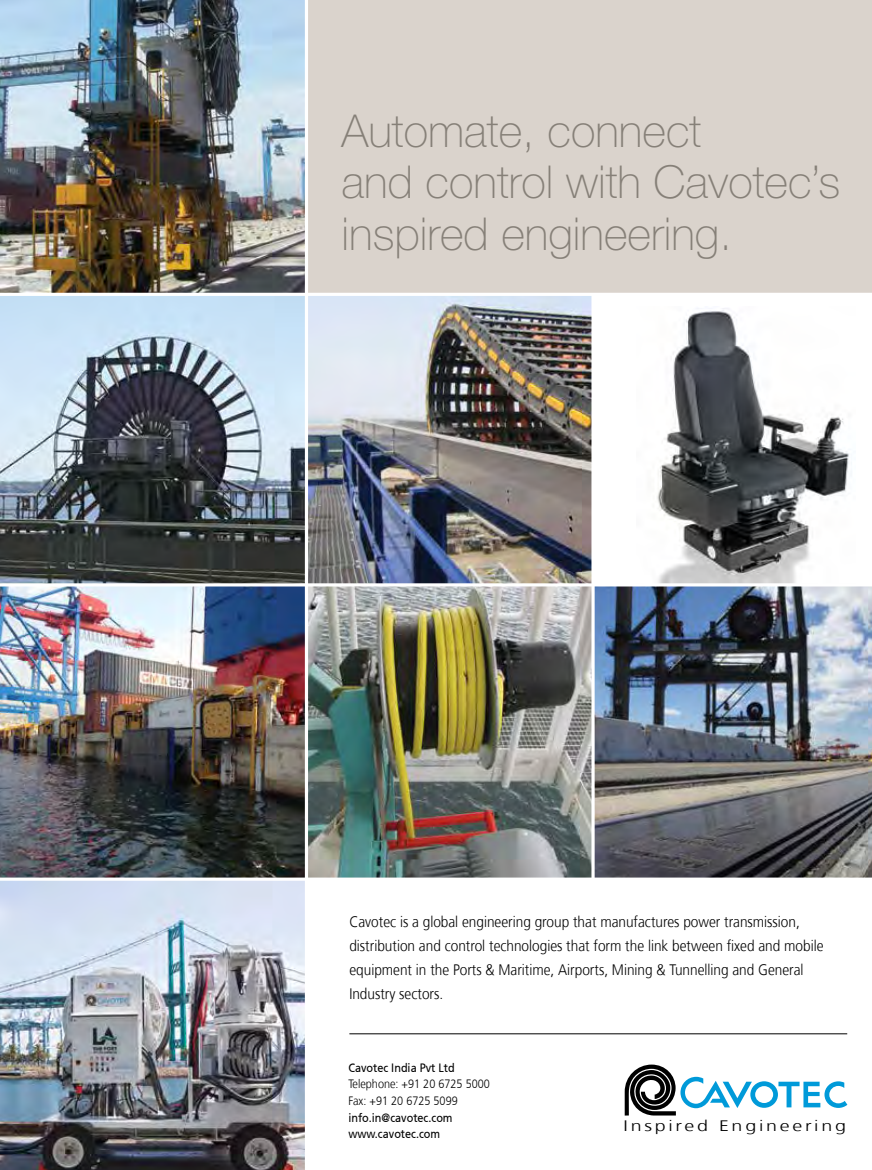
<style>
.page{position:relative;width:872px;height:1170px;background:#fff}
.page>*{position:absolute;margin:0;border:0;box-sizing:border-box;transform-origin:0 0}
.t1{font:100 45.3px/51.4px "Helvetica Neue LT Pro";color:#868078}
.t2{font:300 15.15px/24.2px "Frutiger";color:#000;scale:.9 1}
.t3{font:300 15.15px "Frutiger";letter-spacing:.14em;color:#000;scale:1.3 1}
.t4{font:12.15px/16.6px "Frutiger 55 Roman";color:#000;scale:.9 1}
.t5{font:300 12.15px/16.6px "Frutiger";color:#000;scale:.9 1}
</style>
<div class="page">
<svg style="left:624px;top:1064px;width:223px;height:51px"></svg>
<hr style="left:349px;top:1033px;width:498px;height:1px;background:#000">
<div style="left:53px;top:0;width:819px;height:293px;background:#dad3cc"></div>
<img style="left:0;top:0;width:305px;height:293px">
<img style="left:594px;top:586px;width:278px;height:291px">
<img style="left:308px;top:586px;width:283px;height:291px">
<img style="left:0;top:586px;width:305px;height:291px">
<img style="left:657px;top:308px;width:192px;height:275px">
<img style="left:308px;top:296px;width:283px;height:287px">
<svg style="left:0;top:296px;width:305px;height:287px;background:#7a8690"></svg>
<img style="left:0;top:880px;width:305px;height:289px">
<hr style="left:305px;top:0;width:3px;height:1169px;background:#fff">
<svg style="left:0;top:578px;width:1px;height:17px"></svg>
<h1 class="t1" style="left:341px;top:105px;width:500px">Automate, connect<br>and control with Cavotec’s inspired engineering.</h1>
<p class="t2" style="left:349px;top:909px;width:528px">Cavotec is a global engineering group that manufactures power transmission, distribution and control technologies that form the link between fixed and mobile equipment in the Ports &amp; Maritime, Airports, Mining &amp; Tunnelling and General Industry sectors.</p>
<p class="t4" style="left:348px;top:1059px;width:120px">Cavotec India Pvt Ltd</p>
<p class="t5" style="left:348px;top:1075px;width:159px">Telephone: +91 20 6725 5000<br>Fax: +91 20 6725 5099</p>
<p class="t4" style="left:348px;top:1108px;width:117px">info.in@cavotec.com www.cavotec.com</p>
<p class="t3" style="left:623px;top:1117px;width:173px">Inspired Engineering</p>
</div>
